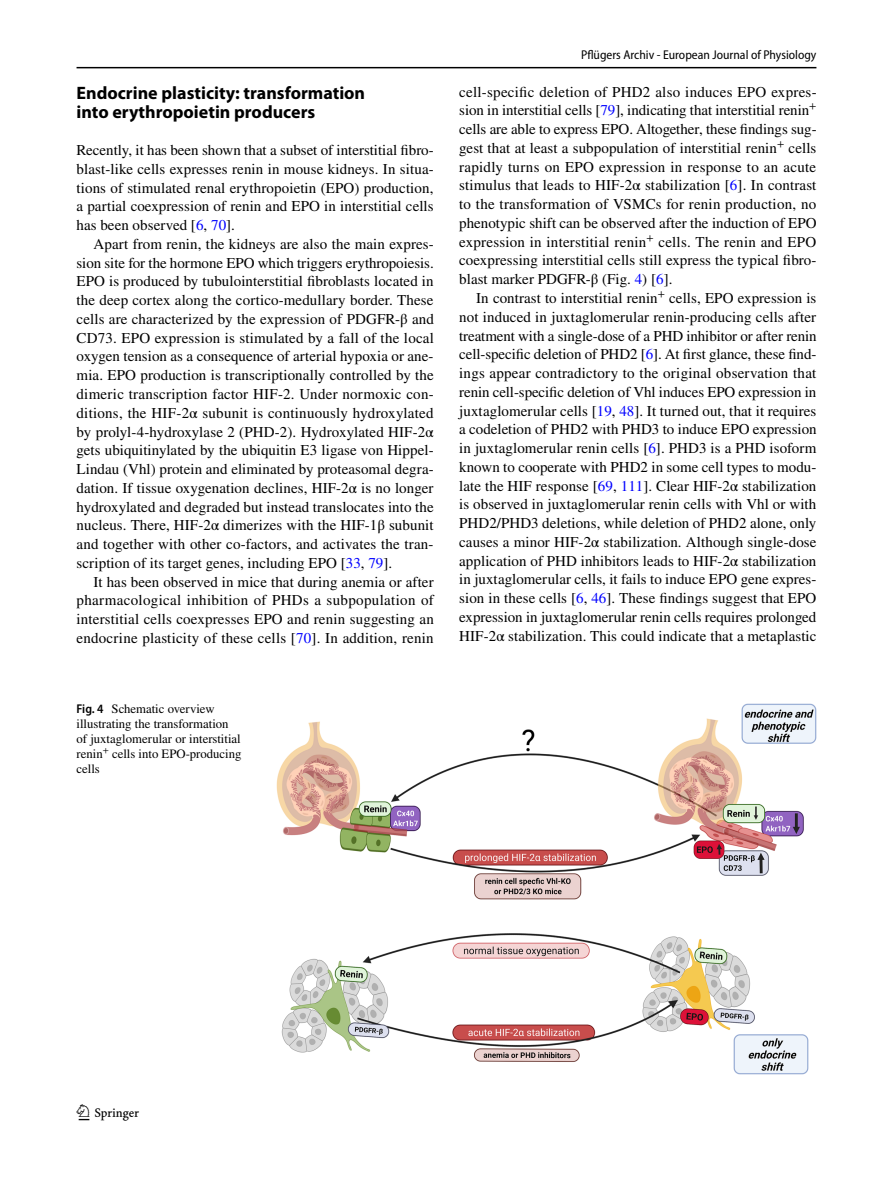
<style>
.page{position:relative;width:893px;height:1187px;background:#fff}
.page>*{position:absolute;margin:0;border:0;box-sizing:border-box;transform-origin:0 0}
.t1{font:22.5px "Springnew Regular 2";color:#000}
.t2{font:700 18px/18.8px "Myriad Pro";color:#000}
.t3{font:15px/18.8px "STIX";letter-spacing:.005em;color:#000;text-align:justify}
.t4{font:12.75px/15px "STIX";color:#000}
.t5{font:semi-condensed 12.75px "Myriad Pro";color:#000}
.s1{color:#00f}
.s2{font-family:"Myriad Pro";font-weight:600;font-stretch:semi-condensed}
</style>
<div class="page">
<hr style="left:77px;top:67px;width:739px;height:1px;background:#000">
<img style="left:276px;top:703px;width:540px;height:370px">
<p class="t2" style="left:77px;top:83px;width:290px">Endocrine plasticity: transformation into erythropoietin producers</p>
<p class="t3" style="left:77px;top:142px;width:359px">Recently, it has been shown that a subset of interstitial fibro&shy;blast-like cells expresses renin in mouse kidneys. In situa&shy;tions of stimulated renal erythropoietin (EPO) production, a partial coexpression of renin and EPO in interstitial cells has been observed [<span class="s1">6</span>, <span class="s1">70</span>].</p>
<p class="t3" style="left:77px;top:235px;width:359px;text-indent:17px">Apart from renin, the kidneys are also the main expres&shy;sion site for the hormone EPO which triggers erythropoiesis.<br>EPO is produced by tubulointerstitial fibroblasts located in the deep cortex along the cortico-medullary border. These cells are characterized by the expression of PDGFR-β and CD73. EPO expression is stimulated by a fall of the local oxygen tension as a consequence of arterial hypoxia or ane&shy;mia. EPO production is transcriptionally controlled by the dimeric transcription factor HIF-2. Under normoxic con&shy;ditions, the HIF-2α subunit is continuously hydroxylated by prolyl-4-hydroxylase 2 (PHD-2). Hydroxylated HIF-2α gets ubiquitinylated by the ubiquitin E3 ligase von Hippel-Lindau (Vhl) protein and eliminated by proteasomal degra&shy;dation. If tissue oxygenation declines, HIF-2α is no longer hydroxylated and degraded but instead translocates into the nucleus. There, HIF-2α dimerizes with the HIF-1β subunit and together with other co-factors, and activates the tran&shy;scription of its target genes, including EPO [<span class="s1">33</span>, <span class="s1">79</span>].</p>
<p class="t3" style="left:77px;top:573px;width:359px;text-indent:17px">It has been observed in mice that during anemia or after pharmacological inhibition of PHDs a subpopulation of interstitial cells coexpresses EPO and renin suggesting an endocrine plasticity of these cells [<span class="s1">70</span>]. In addition, renin</p>
<p class="t4" style="left:77px;top:702px;width:167px"><span class="s2">Fig. 4</span> Schematic overview illustrating the transformation of juxtaglomerular or interstitial renin<sup>+</sup> cells into EPO-producing cells</p>
<p class="t5" style="left:581px;top:48px;width:237px">Pflügers Archiv - European Journal of Physiology</p>
<p class="t3" style="left:459px;top:83px;width:359px">cell-specific deletion of PHD2 also induces EPO expres&shy;sion in interstitial cells [<span class="s1">79</span>], indicating that interstitial renin<sup>+ </sup>cells are able to express EPO. Altogether, these findings sug&shy;gest that at least a subpopulation of interstitial renin<sup>+</sup> cells rapidly turns on EPO expression in response to an acute stimulus that leads to HIF-2α stabilization [<span class="s1">6</span>]. In contrast to the transformation of VSMCs for renin production, no phenotypic shift can be observed after the induction of EPO expression in interstitial renin<sup>+</sup> cells. The renin and EPO coexpressing interstitial cells still express the typical fibro&shy;blast marker PDGFR-β (Fig. <span class="s1">4</span>) [<span class="s1">6</span>].</p>
<p class="t3" style="left:459px;top:289px;width:359px;text-indent:17px">In contrast to interstitial renin<sup>+</sup> cells, EPO expression is not induced in juxtaglomerular renin-producing cells after treatment with a single-dose of a PHD inhibitor or after renin cell-specific deletion of PHD2 [<span class="s1">6</span>]. At first glance, these find&shy;ings appear contradictory to the original observation that renin cell-specific deletion of Vhl induces EPO expression in juxtaglomerular cells [<span class="s1">19</span>, <span class="s1">48</span>]. It turned out, that it requires a codeletion of PHD2 with PHD3 to induce EPO expression in juxtaglomerular renin cells [<span class="s1">6</span>]. PHD3 is a PHD isoform known to cooperate with PHD2 in some cell types to modu&shy;late the HIF response [<span class="s1">69</span>, <span class="s1">111</span>]. Clear HIF-2α stabilization is observed in juxtaglomerular renin cells with Vhl or with PHD2/PHD3 deletions, while deletion of PHD2 alone, only causes a minor HIF-2α stabilization. Although single-dose application of PHD inhibitors leads to HIF-2α stabilization in juxtaglomerular cells, it fails to induce EPO gene expres&shy;sion in these cells [<span class="s1">6</span>, <span class="s1">46</span>]. These findings suggest that EPO expression in juxtaglomerular renin cells requires prolonged HIF-2α stabilization. This could indicate that a metaplastic</p>
<h1 class="t1" style="left:79px;top:1104px;width:62px">1 3</h1>
</div>
